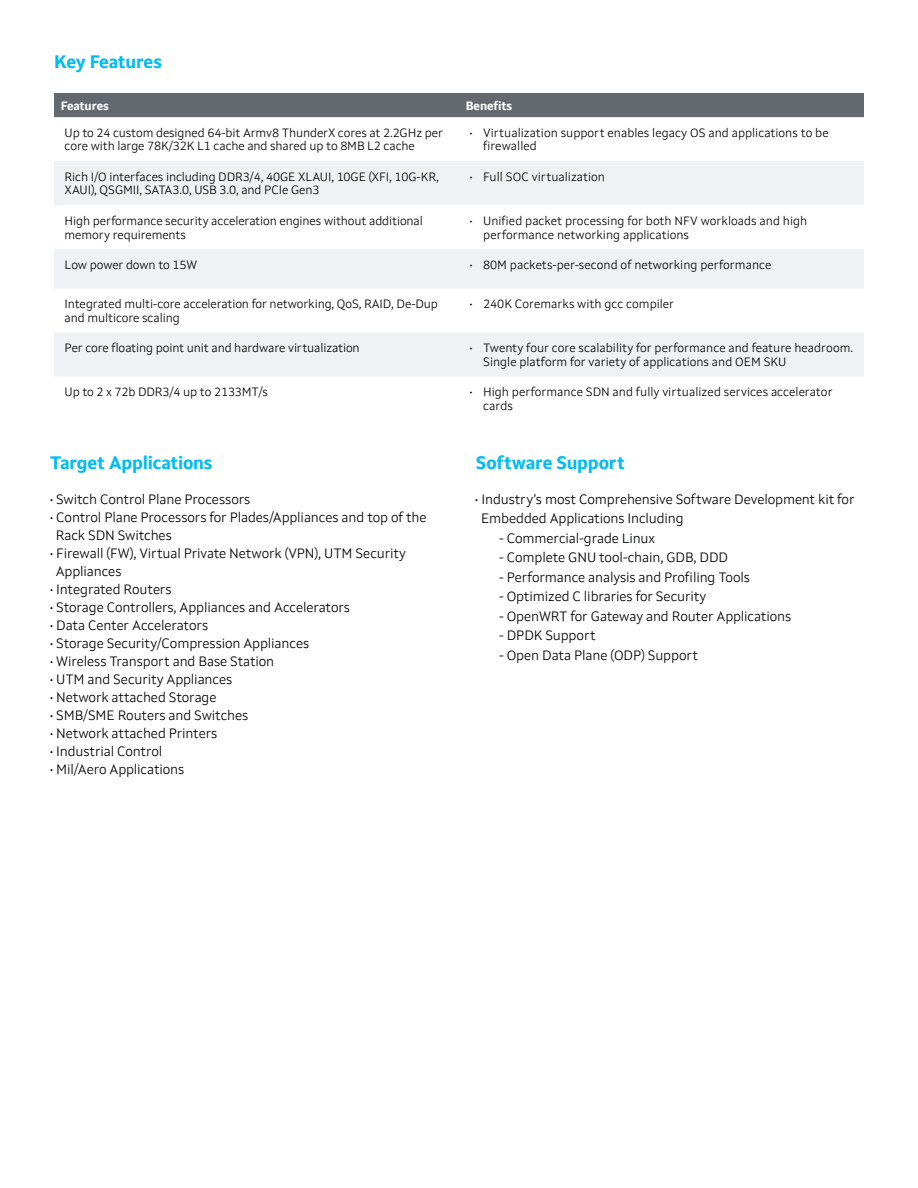
<style>
.page{position:relative;width:918px;height:1188px;background:#fff}
.page>*{position:absolute;margin:0;border:0;box-sizing:border-box;transform-origin:0 0}
.t1{font:700 18px "Setimo";letter-spacing:-.01em;color:#00bcf1}
.t2{font:300 13.5px/18px "Setimo";letter-spacing:-.01em;color:#040605}
.t3{font:300 12px/13.5px "Setimo";color:#040605}
.t4{font:700 12px "Setimo";letter-spacing:-.01em;color:#fff}
</style>
<div class="page">
<div style="left:54px;top:93px;width:810px;height:24px;background:#64686f"></div>
<svg style="left:54px;top:161px;width:810px;height:215px;fill:#eff1f4"></svg>
<h1 class="t1" style="left:54px;top:51px;width:109px">Key Features</h1>
<p class="t4" style="left:61px;top:98px;width:50px">Features</p>
<p class="t4" style="left:466px;top:98px;width:48px">Benefits</p>
<p class="t3" style="left:65px;top:126px;width:380px">Up to 24 custom designed 64-bit Armv8 ThunderX cores at 2.2GHz per core with large 78K/32K L1 cache and shared up to 8MB L2 cache</p>
<p class="t3" style="left:483px;top:126px;width:347px;text-indent:-14px">• Virtualization support enables legacy OS and applications to be firewalled</p>
<p class="t3" style="left:65px;top:170px;width:376px">Rich I/O interfaces including DDR3/4, 40GE XLAUI, 10GE (XFI, 10G-KR,<br>XAUI), QSGMII, SATA3.0, USB 3.0, and PCIe Gen3</p>
<p class="t3" style="left:470px;top:170px;width:137px">• Full SOC virtualization</p>
<p class="t3" style="left:65px;top:214px;width:360px">High performance security acceleration engines without additional memory requirements</p>
<p class="t3" style="left:483px;top:214px;width:326px;text-indent:-14px">• Unified packet processing for both NFV workloads and high performance networking applications</p>
<p class="t3" style="left:65px;top:258px;width:134px">Low power down to 15W</p>
<p class="t3" style="left:470px;top:258px;width:303px">• 80M packets-per-second of networking performance</p>
<p class="t3" style="left:65px;top:297px;width:375px">Integrated multi-core acceleration for networking, QoS, RAID, De-Dup and multicore scaling</p>
<p class="t3" style="left:470px;top:297px;width:206px">• 240K Coremarks with gcc compiler</p>
<p class="t3" style="left:65px;top:341px;width:297px">Per core floating point unit and hardware virtualization</p>
<p class="t3" style="left:483px;top:341px;width:372px;text-indent:-14px">• Twenty four core scalability for performance and feature headroom.<br>Single platform for variety of applications and OEM SKU</p>
<p class="t3" style="left:65px;top:385px;width:205px">Up to 2 x 72b DDR3/4 up to 2133MT/s</p>
<p class="t3" style="left:483px;top:385px;width:351px;text-indent:-14px">• High performance SDN and fully virtualized services accelerator cards</p>
<h1 class="t1" style="left:50px;top:451px;width:164px">Target Applications</h1>
<h1 class="t1" style="left:476px;top:451px;width:151px">Software Support</h1>
<p class="t2" style="left:50px;top:490px;width:202px">• Switch Control Plane Processors</p>
<p class="t2" style="left:56px;top:508px;width:372px;text-indent:-6px">• Control Plane Processors for Plades/Appliances and top of the<br>Rack SDN Switches</p>
<p class="t2" style="left:56px;top:544px;width:352px;text-indent:-6px">• Firewall (FW), Virtual Private Network (VPN), UTM Security<br>Appliances</p>
<p class="t2" style="left:50px;top:580px;width:123px">• Integrated Routers</p>
<p class="t2" style="left:50px;top:598px;width:302px">• Storage Controllers, Appliances and Accelerators</p>
<p class="t2" style="left:50px;top:616px;width:160px">• Data Center Accelerators</p>
<p class="t2" style="left:50px;top:634px;width:261px">• Storage Security/Compression Appliances</p>
<p class="t2" style="left:50px;top:652px;width:226px">• Wireless Transport and Base Station</p>
<p class="t2" style="left:50px;top:670px;width:184px">• UTM and Security Appliances</p>
<p class="t2" style="left:50px;top:688px;width:168px">• Network attached Storage</p>
<p class="t2" style="left:50px;top:706px;width:200px">• SMB/SME Routers and Switches</p>
<p class="t2" style="left:50px;top:724px;width:169px">• Network attached Printers</p>
<p class="t2" style="left:50px;top:742px;width:114px">• Industrial Control</p>
<p class="t2" style="left:50px;top:760px;width:136px">• Mil/Aero Applications</p>
<p class="t2" style="left:481px;top:489px;width:375px;line-height:19.5px;text-indent:-6px">• Industry’s most Comprehensive Software Development kit for<br>Embedded Applications Including</p>
<p class="t2" style="left:499px;top:529px;width:157px">- Commercial-grade Linux</p>
<p class="t2" style="left:499px;top:548px;width:230px">- Complete GNU tool-chain, GDB, DDD</p>
<p class="t2" style="left:499px;top:568px;width:252px">- Performance analysis and Profiling Tools</p>
<p class="t2" style="left:499px;top:587px;width:209px">- Optimized C libraries for Security</p>
<p class="t2" style="left:499px;top:607px;width:294px">- OpenWRT for Gateway and Router Applications</p>
<p class="t2" style="left:499px;top:626px;width:98px">- DPDK Support</p>
<p class="t2" style="left:499px;top:646px;width:200px">- Open Data Plane (ODP) Support</p>
</div>
